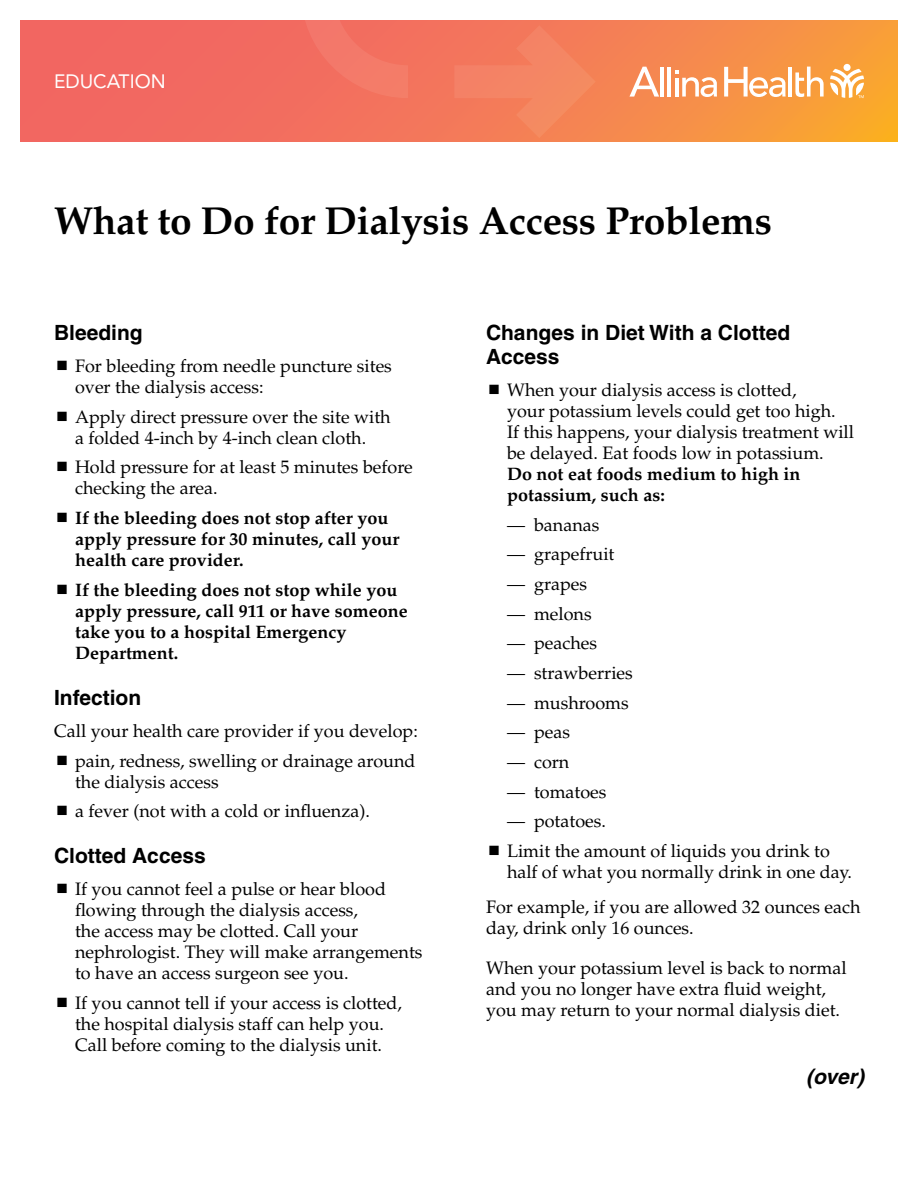
<style>
.page{position:relative;width:918px;height:1188px;background:#fff}
.page>*{position:absolute;margin:0;border:0;box-sizing:border-box;transform-origin:0 0}
.t1{font:700 39px "Palatino";letter-spacing:-.01em;color:#000}
.t2{font:700 21px/24px "Helvetica";color:#000}
.t3{font:italic 700 21px "Helvetica";color:#000}
.t4{font:19.2px "Avenir LT Std";color:#fff}
.t5{font:18px/21px "Palatino";color:#000}
.t6{font:700 18px/21px "Palatino";color:#000}
</style>
<div class="page">
<svg style="left:20px;top:20px;width:878px;height:122px;background:#f47b54"></svg>
<svg style="left:830px;top:69px;width:34px;height:29px"></svg>
<div style="left:844px;top:64px;width:7px;height:7px;background:#fff;border-radius:50%"></div>
<hr style="left:660px;top:67px;width:4px;height:30px;background:#fff">
<hr style="left:667px;top:67px;width:4px;height:30px;background:#fff">
<hr style="left:789px;top:67px;width:3px;height:30px;background:#fff">
<svg style="left:795px;top:67px;width:29px;height:30px"></svg>
<svg style="left:675px;top:71px;width:42px;height:26px"></svg>
<svg style="left:629px;top:67px;width:30px;height:30px"></svg>
<svg style="left:724px;top:67px;width:62px;height:30px"></svg>
<svg style="left:454px;top:25px;width:142px;height:113px;background:#f37f5d"></svg>
<svg style="left:301px;top:20px;width:127px;height:78px;background:#f27362"></svg>
<p class="t4" style="left:54px;top:70px;width:113px">EDUCATION</p>
<h1 class="t1" style="left:54px;top:198px;width:720px">What to Do for Dialysis Access Problems</h1>
<p class="t2" style="left:54px;top:320px;width:90px">Bleeding</p>
<p class="t5" style="left:75px;top:356px;width:318px">For bleeding from needle puncture sites over the dialysis access:</p>
<p class="t5" style="left:75px;top:406px;width:317px">Apply direct pressure over the site with a folded 4-inch by 4-inch clean cloth.</p>
<p class="t5" style="left:75px;top:457px;width:339px">Hold pressure for at least 5 minutes before checking the area.</p>
<p class="t6" style="left:75px;top:508px;width:326px">If the bleeding does not stop after you apply pressure for 30 minutes, call your health care provider.</p>
<p class="t6" style="left:75px;top:579px;width:334px">If the bleeding does not stop while you apply pressure, call 911 or have someone take you to a hospital Emergency<br>Department.</p>
<p class="t2" style="left:54px;top:685px;width:89px">Infection</p>
<p class="t5" style="left:54px;top:716px;width:365px;line-height:30px;text-align:right">Call your health care provider if you develop: pain, redness, swelling or drainage around</p>
<p class="t5" style="left:75px;top:767px;width:296px;line-height:29.7px">the dialysis access<br>a fever (not with a cold or influenza).</p>
<p class="t2" style="left:54px;top:844px;width:153px">Clotted Access</p>
<p class="t5" style="left:75px;top:879px;width:349px">If you cannot feel a pulse or hear blood flowing through the dialysis access,<br>the access may be clotted. Call your nephrologist. They will make arrangements to have an access surgeon see you.</p>
<p class="t5" style="left:75px;top:992px;width:329px">If you cannot tell if your access is clotted, the hospital dialysis staff can help you.<br>Call before coming to the dialysis unit.</p>
<p class="t2" style="left:486px;top:321px;width:306px">Changes in Diet With a Clotted<br>Access</p>
<p class="t5" style="left:507px;top:380px;width:349px">When your dialysis access is clotted,<br>your potassium levels could get too high.<br>If this happens, your dialysis treatment will be delayed. Eat foods low in potassium.</p>
<p class="t6" style="left:507px;top:464px;width:295px">Do not eat foods medium to high in potassium, such as:</p>
<p class="t5" style="left:507px;top:514px;width:94px">— bananas</p>
<p class="t5" style="left:507px;top:544px;width:109px">— grapefruit</p>
<p class="t5" style="left:507px;top:574px;width:82px">— grapes</p>
<p class="t5" style="left:507px;top:603px;width:86px">— melons</p>
<p class="t5" style="left:507px;top:633px;width:92px">— peaches</p>
<p class="t5" style="left:507px;top:663px;width:127px">— strawberries</p>
<p class="t5" style="left:507px;top:692px;width:123px">— mushrooms</p>
<p class="t5" style="left:507px;top:722px;width:65px">— peas</p>
<p class="t5" style="left:507px;top:752px;width:64px">— corn</p>
<p class="t5" style="left:507px;top:781px;width:101px">— tomatoes</p>
<p class="t5" style="left:507px;top:807px;width:324px;line-height:29.7px">— potatoes.<br>Limit the amount of liquids you drink to</p>
<p class="t5" style="left:486px;top:854px;width:376px;line-height:35.1px;text-indent:21px">half of what you normally drink in one day.<br>For example, if you are allowed 32 ounces each</p>
<p class="t5" style="left:486px;top:918px;width:209px">day, drink only 16 ounces.</p>
<p class="t5" style="left:486px;top:958px;width:362px">When your potassium level is back to normal and you no longer have extra fluid weight, you may return to your normal dialysis diet.</p>
<p class="t3" style="left:806px;top:1064px;width:59px">(over)</p>
</div>
